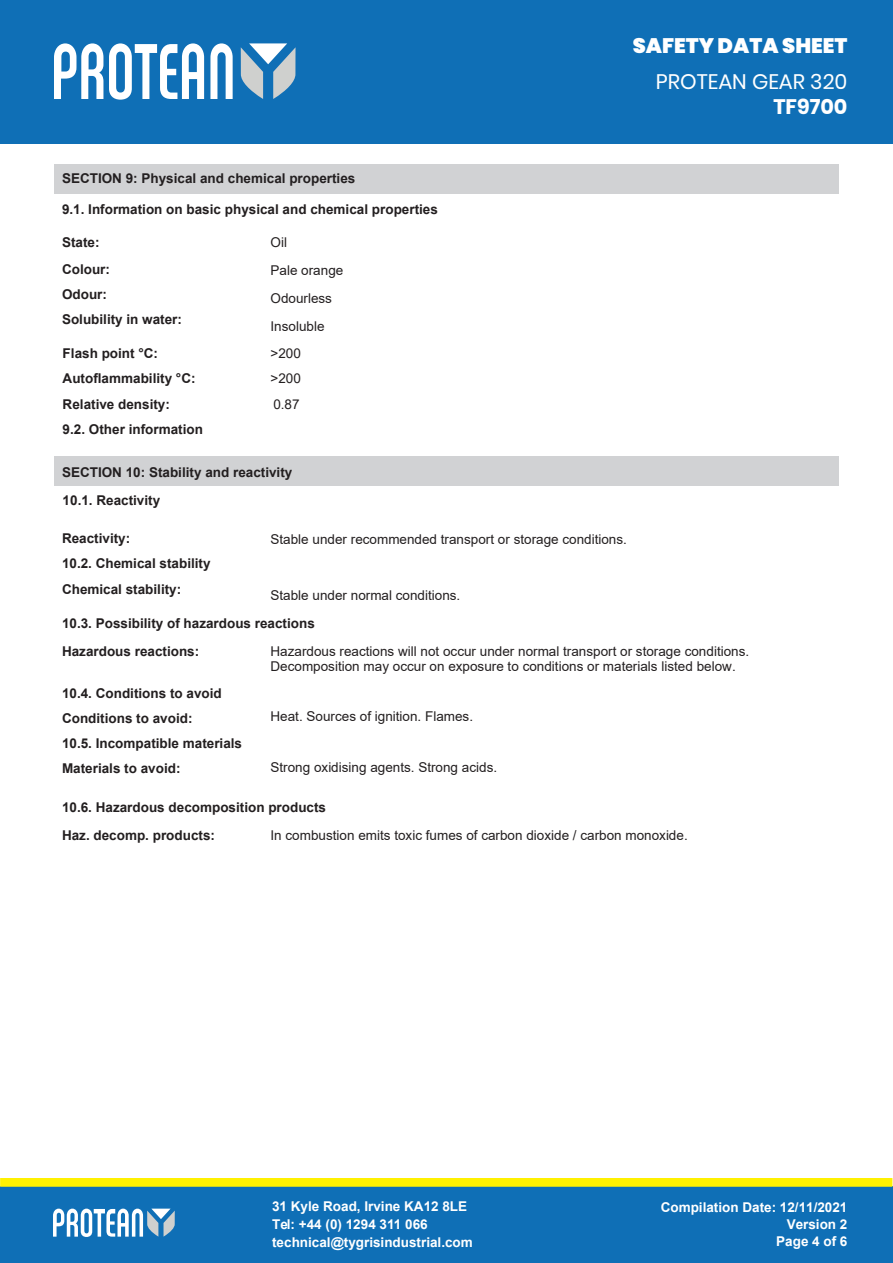
<style>
.page{position:relative;width:893px;height:1263px;background:#fff}
.page>*{position:absolute;margin:0;border:0;box-sizing:border-box;transform-origin:0 0}
.t1{font:900 21px "Poppins";color:#fff}
.t2{font:21px "Poppins";color:#fff}
.t3{font:700 21px "Poppins";color:#fff}
.t4{font:700 13.5px/25.2px "Arial";color:#231f20}
.t5{font:13.5px/27.9px "Arial";color:#231f20}
.t6{font:700 13.5px/18px "Arial";color:#fff}
.s1{font-style:inherit}
</style>
<div class="page">
<div style="left:54px;top:456px;width:784px;height:30px;background:#d1d2d4"></div>
<div style="left:54px;top:164px;width:784px;height:29px;background:#d1d2d4"></div>
<div style="left:0;top:1186px;width:893px;height:77px;background:#0f6fb6"></div>
<svg style="left:53px;top:1208px;width:122px;height:29px"></svg>
<svg style="left:0;top:1178px;width:892px;height:9px;background:#f8ed05"></svg>
<div style="left:0;top:0;width:893px;height:143px;background:#0f6fb6"></div>
<svg style="left:241px;top:43px;width:55px;height:56px"></svg>
<svg style="left:54px;top:43px;width:49px;height:56px"></svg>
<svg style="left:210px;top:43px;width:23px;height:56px"></svg>
<svg style="left:109px;top:43px;width:95px;height:57px"></svg>
<h1 class="t1" style="left:633px;top:34px;width:216px">SAFETY DATA SHEET</h1>
<h1 class="t2" style="left:656px;top:69px;width:193px">PROTEAN GEAR 320</h1>
<h1 class="t3" style="left:773px;top:94px;width:76px">TF9700</h1>
<p class="t4" style="left:62px;top:165px;width:295px">SECTION 9: Physical and chemical properties</p>
<p class="t4" style="left:62px;top:196px;width:377px">9.1. Information on basic physical and chemical properties</p>
<p class="t5" style="left:271px;top:228px;width:74px">Oil<br>Pale orange<br>Odourless<br>Insoluble &gt;200</p>
<p class="t5" style="left:271px;top:366px;width:32px;line-height:25.2px">&gt;200<br>0.87</p>
<p class="t4" style="left:62px;top:229px;width:49px;line-height:27px">State:<br>Colour:</p>
<p class="t4" style="left:62px;top:282px;width:122px">Odour:<br>Solubility in water:</p>
<p class="t4" style="left:63px;top:341px;width:142px">Flash point °C:<br>Autoflammability °C:<br>Relative density:<br>9.2. Other information</p>
<p class="t4" style="left:62px;top:458px;width:232px;line-height:28.2px">SECTION 10: Stability and reactivity<br>10.1. Reactivity</p>
<p class="t4" style="left:62px;top:526px;width:70px">Reactivity:</p>
<p class="t5" style="left:271px;top:526px;width:358px">Stable under recommended transport or storage conditions.</p>
<p class="t4" style="left:62px;top:551px;width:150px">10.2. Chemical stability<br>Chemical stability:</p>
<p class="t5" style="left:271px;top:581px;width:191px">Stable under normal conditions.</p>
<p class="t4" style="left:62px;top:610px;width:254px;line-height:27.9px">10.3. Possibility of hazardous reactions<br>Hazardous reactions:</p>
<p class="t4" style="left:62px;top:680px;width:182px">10.4. Conditions to avoid<br>Conditions to avoid:<br>10.5. Incompatible materials<br>Materials to avoid:</p>
<p class="t5" style="left:271px;top:644px;width:480px;line-height:14.9px">Hazardous reactions will not occur under normal transport or storage conditions.<br>Decomposition may occur on exposure to conditions or materials listed below.</p>
<p class="t5" style="left:271px;top:702px;width:204px">Heat. Sources of ignition. Flames.</p>
<p class="t5" style="left:271px;top:753px;width:228px">Strong oxidising agents. Strong acids.</p>
<p class="t4" style="left:62px;top:794px;width:266px;line-height:27.9px">10.6. Hazardous decomposition products<br>Haz. decomp. products:</p>
<p class="t5" style="left:271px;top:821px;width:419px">In combustion emits toxic fumes of carbon dioxide / carbon monoxide.</p>
<p class="t6" style="left:272px;top:1197px;width:202px">31 Kyle Road, Irvine KA12 8LE<br>Tel: +44 (0) 1294 311 066 technical@tygrisindustrial.com</p>
<p class="t6" style="left:661px;top:1199px;width:188px;line-height:17px;text-align:right">Compilation Date: 12/11/2021<br>Version 2<br>Page <span class="s1">4</span> of 6</p>
</div>
